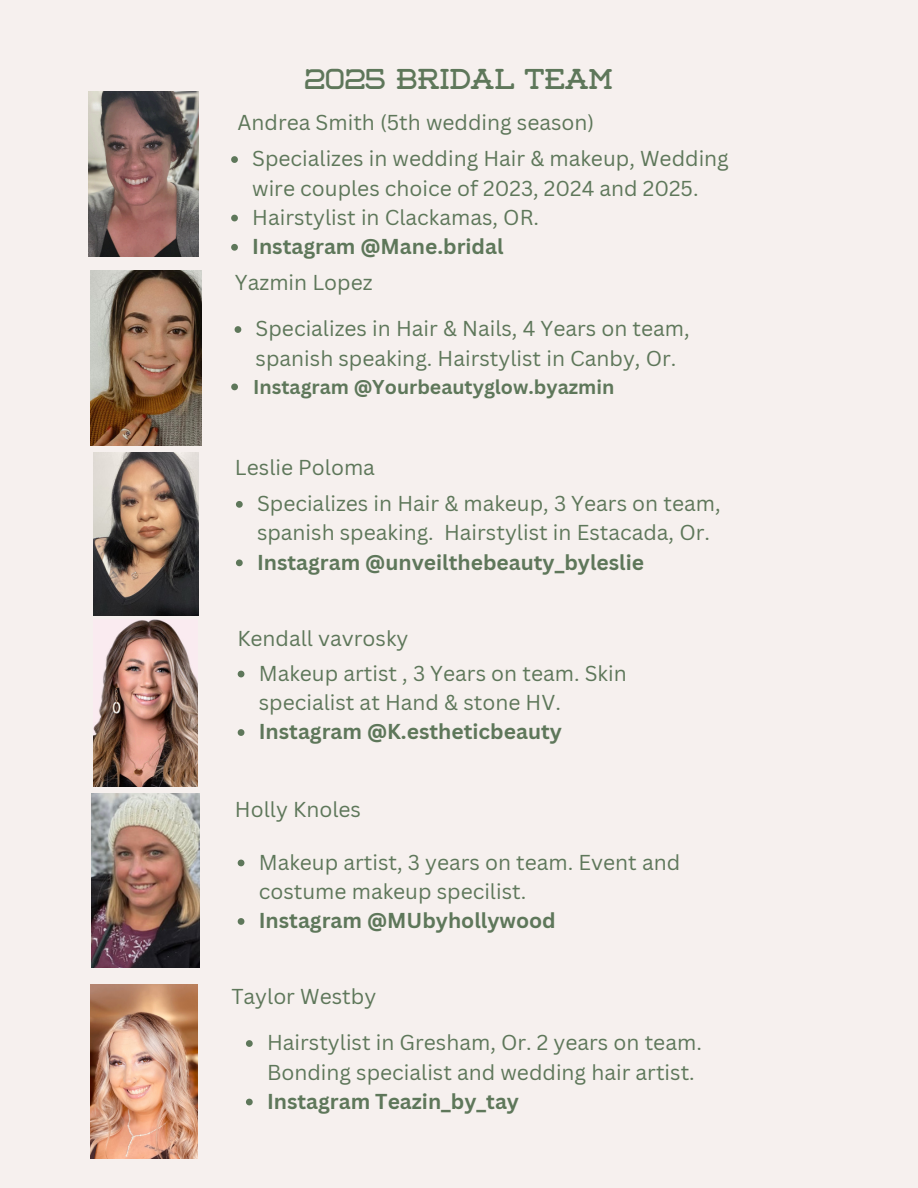
<style>
.page{position:relative;width:918px;height:1188px;background:#f6f0ee}
.page>*{position:absolute;margin:0;border:0;box-sizing:border-box;transform-origin:0 0}
.t1{font:28.65px "Weston Free";color:#5e775a}
.t2{font:21px/29.2px "Canva Sans";color:#5e775a}
.t3{font:700 21px "Canva Sans";color:#5e775a}
.t4{font:700 19.5px "Canva Sans";color:#5e775a}
</style>
<div class="page">
<img style="left:93px;top:452px;width:106px;height:163px">
<img style="left:91px;top:270px;width:110px;height:176px">
<img style="left:93px;top:620px;width:105px;height:166px">
<img style="left:91px;top:793px;width:108px;height:175px">
<img style="left:88px;top:92px;width:111px;height:164px">
<img style="left:91px;top:985px;width:107px;height:174px">
<svg style="left:236px;top:501px;width:7px;height:7px"></svg>
<svg style="left:236px;top:559px;width:7px;height:7px"></svg>
<svg style="left:235px;top:326px;width:6px;height:7px"></svg>
<svg style="left:231px;top:384px;width:7px;height:6px"></svg>
<svg style="left:238px;top:671px;width:6px;height:6px"></svg>
<svg style="left:238px;top:729px;width:6px;height:7px"></svg>
<svg style="left:238px;top:860px;width:6px;height:6px"></svg>
<svg style="left:238px;top:918px;width:6px;height:7px"></svg>
<svg style="left:231px;top:156px;width:7px;height:7px"></svg>
<svg style="left:231px;top:215px;width:7px;height:6px"></svg>
<svg style="left:231px;top:244px;width:7px;height:7px"></svg>
<svg style="left:246px;top:1040px;width:7px;height:7px"></svg>
<svg style="left:246px;top:1099px;width:7px;height:6px"></svg>
<h1 class="t1" style="left:305px;top:67px;width:310px">2025 BRIDAL TEAM</h1>
<p class="t2" style="left:237px;top:107px;width:359px">Andrea Smith (5th wedding season)</p>
<p class="t2" style="left:252px;top:144px;width:478px">Specializes in wedding Hair &amp; makeup, Wedding wire couples choice of 2023, 2024 and 2025.</p>
<p class="t2" style="left:252px;top:202px;width:288px">Hairstylist in Clackamas, OR.</p>
<p class="t3" style="left:252px;top:232px;width:253px">Instagram @Mane.bridal</p>
<p class="t2" style="left:235px;top:268px;width:139px">Yazmin Lopez</p>
<p class="t2" style="left:256px;top:314px;width:436px">Specializes in Hair &amp; Nails, 4 Years on team, spanish speaking. Hairstylist in Canby, Or.</p>
<p class="t4" style="left:253px;top:373px;width:363px">Instagram @Yourbeautyglow.byazmin</p>
<p class="t2" style="left:235px;top:452px;width:142px">Leslie Poloma</p>
<p class="t2" style="left:257px;top:488px;width:465px">Specializes in Hair &amp; makeup, 3 Years on team, spanish speaking. Hairstylist in Estacada, Or.</p>
<p class="t3" style="left:257px;top:547px;width:389px">Instagram @unveilthebeauty_byleslie</p>
<p class="t2" style="left:237px;top:623px;width:173px">Kendall vavrosky</p>
<p class="t2" style="left:259px;top:658px;width:369px">Makeup artist , 3 Years on team. Skin specialist at Hand &amp; stone HV.</p>
<p class="t3" style="left:259px;top:717px;width:305px">Instagram @K.estheticbeauty</p>
<p class="t2" style="left:235px;top:794px;width:128px">Holly Knoles</p>
<p class="t2" style="left:259px;top:847px;width:423px">Makeup artist, 3 years on team. Event and costume makeup specilist.</p>
<p class="t3" style="left:259px;top:906px;width:299px">Instagram @MUbyhollywood</p>
<p class="t2" style="left:231px;top:981px;width:146px">Taylor Westby</p>
<p class="t2" style="left:267px;top:1028px;width:436px">Hairstylist in Gresham, Or. 2 years on team.<br>Bonding specialist and wedding hair artist.</p>
<p class="t3" style="left:267px;top:1086px;width:254px">Instagram Teazin_by_tay</p>
</div>
